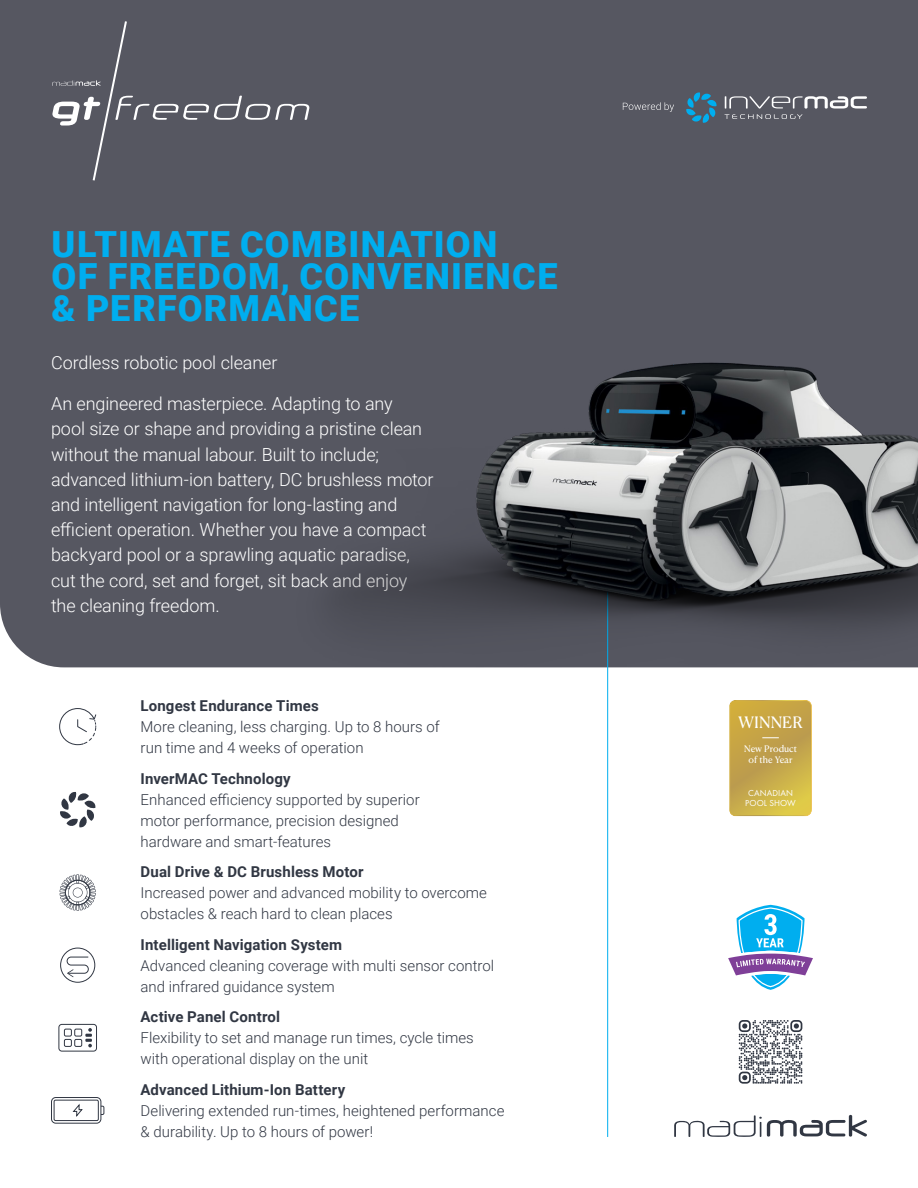
<style>
.page{position:relative;width:918px;height:1188px;background:#fff}
.page>*{position:absolute;margin:0;border:0;box-sizing:border-box;transform-origin:0 0}
.t1{font:900 36px/32.4px "Roboto";letter-spacing:.04em;color:#00aeef}
.t2{font:300 18px/25.2px "Roboto";letter-spacing:-.01em;color:#fff}
.t3{font:15.75px "Canela Text Trial";color:#fff}
.t4{font:300 15px/21px "Roboto";color:#313743}
.t5{font:700 15px "Roboto";letter-spacing:.01em;color:#313743}
.t6{font:9px/10.8px "Canela Text Trial";letter-spacing:-.01em;color:#fff;text-align:center}
.t7{font:9px/10.8px "Futura PT";letter-spacing:.01em;color:#fff;text-align:center}
</style>
<div class="page">
<div style="left:0;top:0;width:918px;height:667px;background:#565761"></div>
<svg style="left:686px;top:92px;width:31px;height:31px"></svg>
<svg style="left:724px;top:96px;width:143px;height:23px;background:#77777f"></svg>
<svg style="left:623px;top:102px;width:51px;height:10px"></svg>
<svg style="left:674px;top:1115px;width:193px;height:22px"></svg>
<div style="left:52px;top:21px;width:257px;height:160px;background:#565761"></div>
<svg style="left:728px;top:905px;width:85px;height:85px"></svg>
<svg style="left:739px;top:1020px;width:63px;height:64px"></svg>
<hr style="left:607px;top:576px;width:1px;height:561px;background:#00aeef">
<img style="left:264px;top:223px;width:654px;height:444px">
<svg style="left:51px;top:1097px;width:54px;height:27px"></svg>
<svg style="left:66px;top:956px;width:23px;height:21px"></svg>
<div style="left:60px;top:948px;width:35px;height:35px;border:1px solid #313743;border-radius:50%"></div>
<svg style="left:58px;top:1023px;width:39px;height:29px"></svg>
<svg style="left:60px;top:874px;width:36px;height:37px"></svg>
<svg style="left:60px;top:792px;width:36px;height:35px"></svg>
<svg style="left:59px;top:708px;width:38px;height:38px"></svg>
<div style="left:721px;top:692px;width:97px;height:125px;background:#000;opacity:.75"></div>
<svg style="left:730px;top:701px;width:81px;height:115px;background:#c8aa49"></svg>
<h1 class="t1" style="left:52px;top:226px;width:507px">ULTIMATE COMBINATION<br>OF FREEDOM, CONVENIENCE &amp; PERFORMANCE</h1>
<p class="t2" style="left:51px;top:349px;width:228px">Cordless robotic pool cleaner</p>
<p class="t2" style="left:51px;top:391px;width:384px">An engineered masterpiece. Adapting to any<br>pool size or shape and providing a pristine clean without the manual labour. Built to include; advanced lithium-ion battery, DC brushless motor and intelligent navigation for long-lasting and efficient operation. Whether you have a compact backyard pool or a sprawling aquatic paradise, cut the cord, set and forget, sit back and enjoy the cleaning freedom.</p>
<p class="t5" style="left:141px;top:695px;width:180px">Longest Endurance Times</p>
<p class="t4" style="left:141px;top:716px;width:301px">More cleaning, less charging. Up to 8 hours of run time and 4 weeks of operation</p>
<p class="t5" style="left:141px;top:768px;width:152px">InverMAC Technology</p>
<p class="t4" style="left:141px;top:788px;width:281px">Enhanced efficiency supported by superior motor performance, precision designed hardware and smart-features</p>
<p class="t5" style="left:141px;top:861px;width:225px">Dual Drive &amp; DC Brushless Motor</p>
<p class="t4" style="left:141px;top:882px;width:348px">Increased power and advanced mobility to overcome obstacles &amp; reach hard to clean places</p>
<p class="t5" style="left:141px;top:934px;width:203px">Intelligent Navigation System</p>
<p class="t4" style="left:141px;top:954px;width:355px">Advanced cleaning coverage with multi sensor control and infrared guidance system</p>
<p class="t5" style="left:141px;top:1007px;width:141px">Active Panel Control</p>
<p class="t4" style="left:141px;top:1027px;width:335px">Flexibility to set and manage run times, cycle times with operational display on the unit</p>
<p class="t5" style="left:141px;top:1079px;width:206px">Advanced Lithium-Ion Battery</p>
<p class="t4" style="left:141px;top:1100px;width:365px">Delivering extended run-times, heightened performance &amp; durability. Up to 8 hours of power!</p>
<p class="t3" style="left:738px;top:715px;width:67px">WINNER</p>
<p class="t6" style="left:744px;top:744px;width:55px">New Product of the Year</p>
<p class="t7" style="left:745px;top:787px;width:52px">CANADIAN<br>POOL SHOW</p>
</div>
